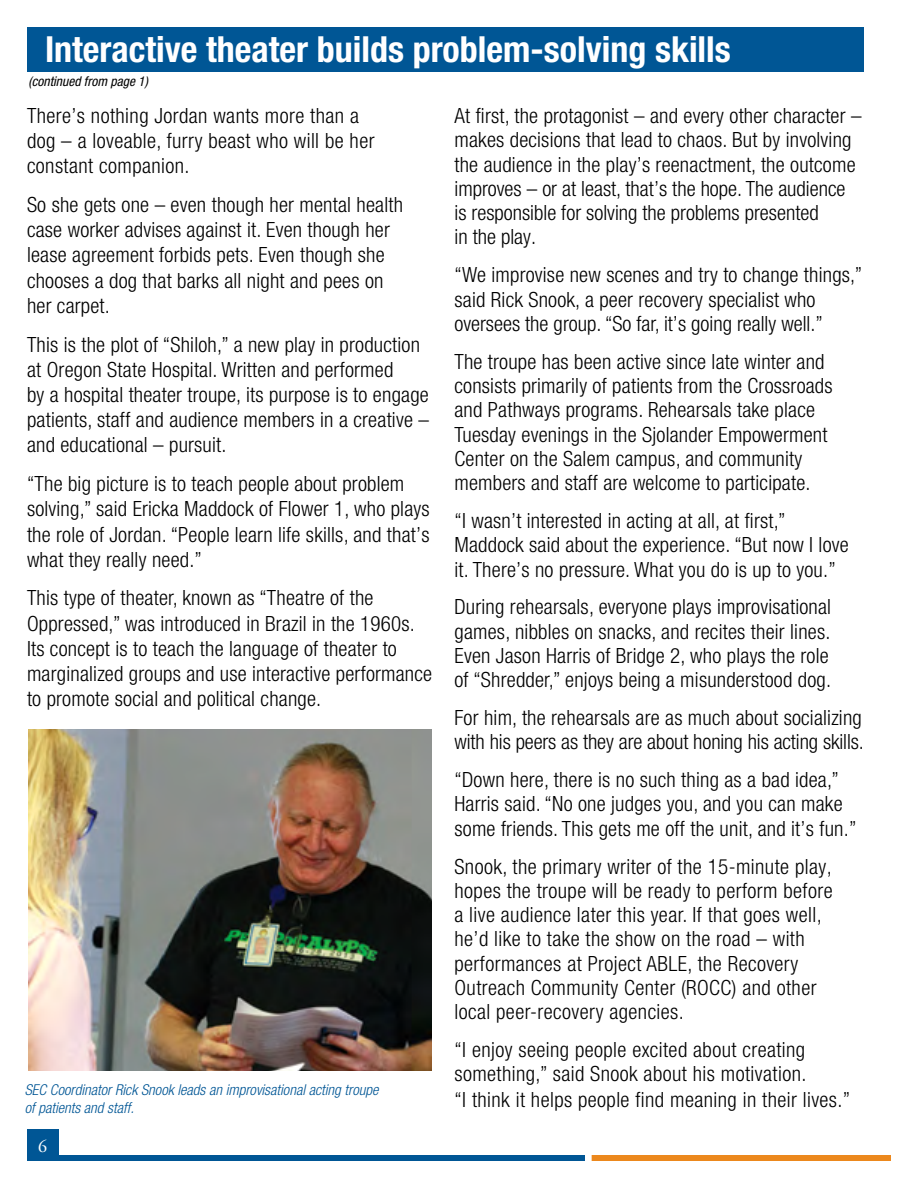
<style>
.page{position:relative;width:918px;height:1188px;background:#fff}
.page>*{position:absolute;margin:0;border:0;box-sizing:border-box;transform-origin:0 0}
.t1{font:700 condensed 36px "Helvetica Neue LT Pro";color:#fff}
.t2{font:300 condensed 21px/24.3px "Helvetica Neue LT Pro";letter-spacing:.01em;color:#000}
.t3{font:18px "Adobe Garamond Pro";color:#fff}
.t4{font:italic 300 condensed 15px/18px "Helvetica Neue LT Pro";color:#005695}
.t5{font:italic condensed 13.5px "Helvetica Neue LT Pro";color:#000}
</style>
<div class="page">
<div style="left:54px;top:1155px;width:531px;height:6px;background:#005695"></div>
<div style="left:592px;top:1155px;width:299px;height:6px;background:#ec881d"></div>
<div style="left:27px;top:1130px;width:31px;height:31px;background:#005695"></div>
<div style="left:27px;top:27px;width:837px;height:45px;background:#005695"></div>
<img style="left:28px;top:729px;width:404px;height:342px">
<h1 class="t1" style="left:45px;top:28px;width:687px">Interactive theater builds problem-solving skills</h1>
<p class="t5" style="left:28px;top:73px;width:121px">(continued from page 1)</p>
<p class="t2" style="left:27px;top:103px;width:349px;line-height:25.2px">There’s nothing Jordan wants more than a dog – a loveable, furry beast who will be her constant companion.</p>
<p class="t2" style="left:27px;top:192px;width:378px;line-height:25.2px">So she gets one – even though her mental health case worker advises against it. Even though her lease agreement forbids pets. Even though she chooses a dog that barks all night and pees on her carpet.</p>
<p class="t2" style="left:27px;top:331px;width:403px;line-height:25.2px">This is the plot of “Shiloh,” a new play in production at Oregon State Hospital. Written and performed<br>by a hospital theater troupe, its purpose is to engage patients, staff and audience members in a creative – and educational – pursuit.</p>
<p class="t2" style="left:27px;top:471px;width:404px;line-height:25.2px">“The big picture is to teach people about problem solving,” said Ericka Maddock of Flower 1, who plays the role of Jordan. “People learn life skills, and that’s what they really need.”</p>
<p class="t2" style="left:27px;top:585px;width:407px;line-height:25.2px">This type of theater, known as “Theatre of the Oppressed,” was introduced in Brazil in the 1960s.<br>Its concept is to teach the language of theater to marginalized groups and use interactive performance to promote social and political change.</p>
<p class="t4" style="left:25px;top:1081px;width:355px">SEC Coordinator Rick Snook leads an improvisational acting troupe of patients and staff.</p>
<p class="t3" style="left:38px;top:1135px;width:10px">6</p>
<p class="t2" style="left:454px;top:103px;width:409px">At first, the protagonist – and every other character – makes decisions that lead to chaos. But by involving the audience in the play’s reenactment, the outcome improves – or at least, that’s the hope. The audience is responsible for solving the problems presented<br>in the play.</p>
<p class="t2" style="left:454px;top:263px;width:409px">“We improvise new scenes and try to change things,” said Rick Snook, a peer recovery specialist who oversees the group. “So far, it’s going really well.”</p>
<p class="t2" style="left:454px;top:349px;width:380px">The troupe has been active since late winter and consists primarily of patients from the Crossroads and Pathways programs. Rehearsals take place Tuesday evenings in the Sjolander Empowerment Center on the Salem campus, and community members and staff are welcome to participate.</p>
<p class="t2" style="left:454px;top:508px;width:396px">“I wasn’t interested in acting at all, at first,”<br>Maddock said about the experience. “But now I love it. There’s no pressure. What you do is up to you.”</p>
<p class="t2" style="left:454px;top:595px;width:378px;text-align:justify">During rehearsals, everyone plays improvisational games, nibbles on snacks, and recites their lines.<br>Even Jason Harris of Bridge 2, who plays the role of “Shredder,” enjoys being a misunderstood dog.</p>
<p class="t2" style="left:454px;top:705px;width:411px">For him, the rehearsals are as much about socializing with his peers as they are about honing his acting skills.</p>
<p class="t2" style="left:454px;top:767px;width:403px">“Down here, there is no such thing as a bad idea,”<br>Harris said. “No one judges you, and you can make some friends. This gets me off the unit, and it’s fun.”</p>
<p class="t2" style="left:454px;top:854px;width:380px">Snook, the primary writer of the 15-minute play, hopes the troupe will be ready to perform before a live audience later this year. If that goes well, he’d like to take the show on the road – with performances at Project ABLE, the Recovery Outreach Community Center (ROCC) and other local peer-recovery agencies.</p>
<p class="t2" style="left:454px;top:1037px;width:397px;line-height:24.8px">“I enjoy seeing people excited about creating something,” said Snook about his motivation.<br>“I think it helps people find meaning in their lives.”</p>
</div>
